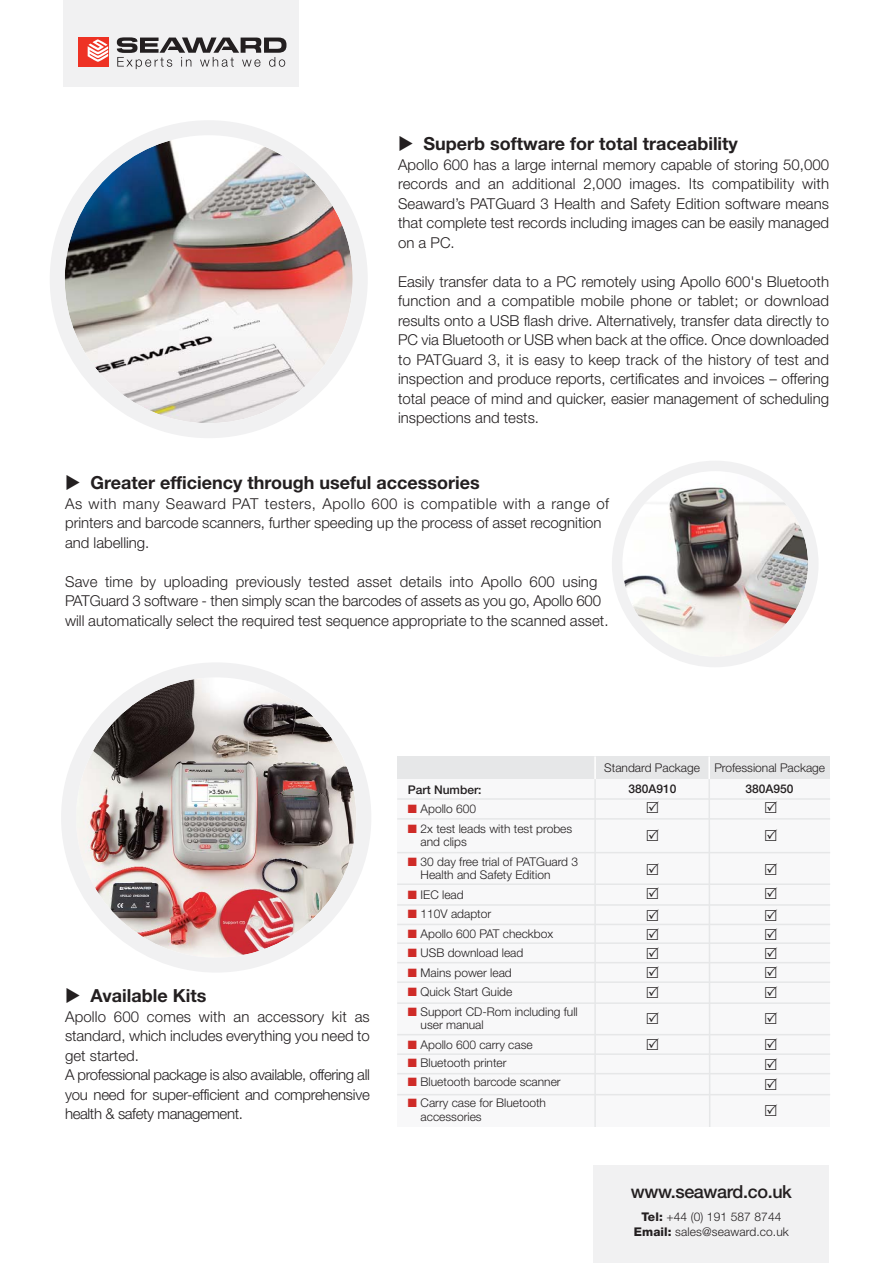
<style>
.page{position:relative;width:893px;height:1263px;background:#fff}
.page>*{position:absolute;margin:0;border:0;box-sizing:border-box;transform-origin:0 0}
.t1{font:700 18px "Helvetica Neue";color:#231f20}
.t2{font:500 18px "Helvetica Neue";letter-spacing:-.02em;color:#231f20}
.t3{font:300 15px/19.5px "Helvetica Neue";color:#231f20}
.t4{font:300 12px/13.5px "Helvetica Neue";color:#231f20}
.t5{font:500 12px "Helvetica Neue";color:#231f20}
.s1{color:#cf2b27}
.s2{font-weight:800}
</style>
<div class="page">
<svg style="left:50px;top:120px;width:318px;height:318px"></svg>
<svg style="left:612px;top:461px;width:206px;height:206px"></svg>
<div style="left:64px;top:0;width:235px;height:87px;background:#f1f1f2"></div>
<div style="left:78px;top:38px;width:30px;height:29px;background:#ee3224"></div>
<svg style="left:88px;top:39px;width:20px;height:23px"></svg>
<svg style="left:117px;top:37px;width:169px;height:32px"></svg>
<div style="left:594px;top:1165px;width:235px;height:98px;background:#f1f1f2"></div>
<img style="left:61px;top:663px;width:310px;height:309px">
<div style="left:397px;top:758px;width:433px;height:369px;background:#f8f8f9"></div>
<div style="left:397px;top:756px;width:433px;height:23px;background:#e6e7e8"></div>
<hr style="left:397px;top:818px;width:433px;height:2px;background:#e6e7e8">
<hr style="left:397px;top:852px;width:433px;height:1px;background:#e6e7e8">
<hr style="left:397px;top:883px;width:433px;height:2px;background:#e6e7e8">
<hr style="left:397px;top:904px;width:433px;height:2px;background:#e6e7e8">
<hr style="left:397px;top:924px;width:433px;height:1px;background:#e6e7e8">
<hr style="left:594px;top:760px;width:2px;height:367px;background:#e6e7e8">
<svg style="left:708px;top:779px;width:3px;height:348px"></svg>
<hr style="left:594px;top:756px;width:2px;height:23px;background:#fff">
<hr style="left:708px;top:756px;width:2px;height:23px;background:#fff">
<hr style="left:397px;top:942px;width:433px;height:2px;background:#e6e7e8">
<hr style="left:397px;top:962px;width:433px;height:1px;background:#e6e7e8">
<hr style="left:397px;top:981px;width:433px;height:2px;background:#e6e7e8">
<hr style="left:397px;top:1002px;width:433px;height:2px;background:#e6e7e8">
<hr style="left:397px;top:1034px;width:433px;height:1px;background:#e6e7e8">
<hr style="left:397px;top:1053px;width:433px;height:2px;background:#e6e7e8">
<hr style="left:397px;top:1073px;width:433px;height:1px;background:#e6e7e8">
<hr style="left:397px;top:1094px;width:433px;height:1px;background:#e6e7e8">
<hr style="left:397px;top:798px;width:433px;height:2px;background:#e6e7e8">
<p class="t1" style="left:424px;top:137px;width:316px">Superb software for total traceability</p>
<p class="t3" style="left:398px;top:156px;width:432px;text-align:justify">Apollo 600 has a large internal memory capable of storing 50,000 records and an additional 2,000 images. Its compatibility with Seaward’s PATGuard 3 Health and Safety Edition software means that complete test records including images can be easily managed on a PC.</p>
<p class="t3" style="left:398px;top:273px;width:432px;text-align:justify">Easily transfer data to a PC remotely using Apollo 600's Bluetooth function and a compatible mobile phone or tablet; or download results onto a USB flash drive. Alternatively, transfer data directly to PC via Bluetooth or USB when back at the office. Once downloaded to PATGuard 3, it is easy to keep track of the history of test and inspection and produce reports, certificates and invoices – offering total peace of mind and quicker, easier management of scheduling inspections and tests.</p>
<p class="t1" style="left:91px;top:476px;width:391px">Greater efficiency through useful accessories</p>
<p class="t3" style="left:65px;top:495px;width:545px">As with many Seaward PAT testers, Apollo 600 is compatible with a range of printers and barcode scanners, further speeding up the process of asset recognition and labelling.</p>
<p class="t3" style="left:65px;top:573px;width:545px">Save time by uploading previously tested asset details into Apollo 600 using<br>PATGuard 3 software - then simply scan the barcodes of assets as you go, Apollo 600 will automatically select the required test sequence appropriate to the scanned asset.</p>
<p class="t1" style="left:91px;top:989px;width:117px">Available Kits</p>
<p class="t3" style="left:65px;top:1008px;width:306px">Apollo 600 comes with an accessory kit as standard, which includes everything you need to get started.<br>A professional package is also available, offering all you need for super-efficient and comprehensive health &amp; safety management.</p>
<p class="t5" style="left:408px;top:785px;width:75px">Part Number:</p>
<p class="t4" style="left:408px;top:803px;width:70px"><span class="s1">■</span> Apollo 600</p>
<p class="t4" style="left:421px;top:823px;width:153px;text-indent:-13px"><span class="s1">■</span> 2x test leads with test probes and clips</p>
<p class="t4" style="left:421px;top:856px;width:159px;text-indent:-13px"><span class="s1">■</span> 30 day free trial of PATGuard 3<br>Health and Safety Edition</p>
<p class="t4" style="left:408px;top:889px;width:57px"><span class="s1">■</span> IEC lead</p>
<p class="t4" style="left:408px;top:908px;width:85px"><span class="s1">■</span> 110V adaptor</p>
<p class="t4" style="left:408px;top:928px;width:147px"><span class="s1">■</span> Apollo 600 PAT checkbox</p>
<p class="t4" style="left:408px;top:947px;width:117px"><span class="s1">■</span> USB download lead</p>
<p class="t4" style="left:408px;top:967px;width:105px"><span class="s1">■</span> Mains power lead</p>
<p class="t4" style="left:408px;top:986px;width:106px"><span class="s1">■</span> Quick Start Guide</p>
<p class="t4" style="left:421px;top:1006px;width:159px;text-indent:-13px"><span class="s1">■</span> Support CD-Rom including full user manual</p>
<p class="t4" style="left:408px;top:1039px;width:126px"><span class="s1">■</span> Apollo 600 carry case</p>
<p class="t4" style="left:408px;top:1057px;width:100px"><span class="s1">■</span> Bluetooth printer</p>
<p class="t4" style="left:408px;top:1076px;width:154px"><span class="s1">■</span> Bluetooth barcode scanner</p>
<p class="t4" style="left:421px;top:1097px;width:127px;text-indent:-13px"><span class="s1">■</span> Carry case for Bluetooth accessories</p>
<p class="t4" style="left:604px;top:762px;width:222px">Standard Package Professional Package</p>
<p class="t5" style="left:628px;top:784px;width:49px">380A910</p>
<p class="t5" style="left:746px;top:784px;width:49px">380A950</p>
<p class="t2" style="left:631px;top:1186px;width:163px">www.seaward.co.uk</p>
<p class="t4" style="left:634px;top:1210px;width:157px;line-height:15px;text-align:center"><span class="s2">Tel:</span> +44 (0) 191 587 8744<br><span class="s2">Email:</span> sales@seaward.co.uk</p>
</div>
